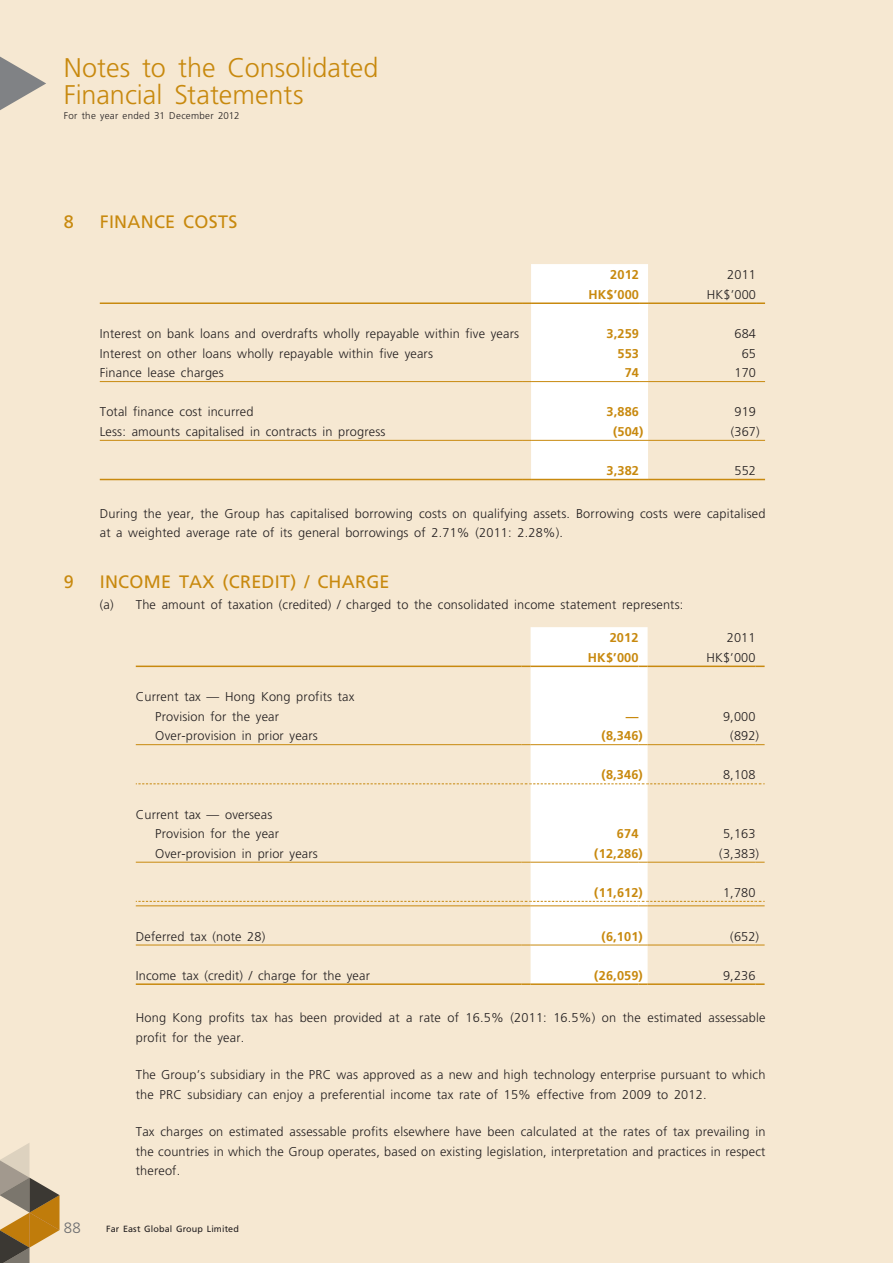
<style>
.page{position:relative;width:893px;height:1263px;background:#f6e8d2}
.page>*{position:absolute;margin:0;border:0;box-sizing:border-box;transform-origin:0 0}
.t1{font:300 27px/27px "Frutiger LT Std";color:#c8890e}
._03_H1{font:18px "Frutiger LT Std";letter-spacing:.015em;color:#c8890e}
.t2{font:300 15px "Frutiger LT Std";color:#6c6d70}
._13_____P4{font:300 12.75px/19.5px "Frutiger LT Std";letter-spacing:.015em;color:#231f20}
._15_Table_Stub{font:300 12.75px "Frutiger LT Std";letter-spacing:.015em;color:#231f20}
._12___P2{font:300 12.75px/19.5px "Frutiger LT Std";letter-spacing:.015em;color:#231f20}
._31_table_tab_6pt{font:700 12.75px "Frutiger LT Std";letter-spacing:.015em;color:#c8890e}
._31_table_tab_6pt-2{font:300 12.75px "Frutiger LT Std";letter-spacing:.015em;color:#231f20}
._08____IN2{font:300 12.75px "Frutiger LT Std";letter-spacing:.015em;color:#231f20}
.t3{font:300 9.75px "Frutiger LT Std";letter-spacing:.03em;color:#231f20}
.t4{font:9px "Frutiger LT Std";letter-spacing:.015em;color:#231f20}
.s1{font-style:italic}
</style>
<div class="page">
<svg style="left:0;top:1143px;width:60px;height:120px"></svg>
<svg style="left:0;top:57px;width:46px;height:53px"></svg>
<hr style="left:100px;top:302px;width:422px;height:2px;background:#c8890e">
<hr style="left:648px;top:302px;width:108px;height:2px;background:#c8890e">
<svg style="left:756px;top:302px;width:9px;height:2px"></svg>
<hr style="left:100px;top:381px;width:422px;height:1px;background:#c8890e">
<hr style="left:648px;top:381px;width:108px;height:1px;background:#c8890e">
<hr style="left:100px;top:440px;width:422px;height:1px;background:#c8890e">
<hr style="left:648px;top:440px;width:108px;height:1px;background:#c8890e">
<hr style="left:100px;top:479px;width:422px;height:1px;background:#c8890e">
<svg style="left:522px;top:264px;width:126px;height:216px;background:#fcfaf5"></svg>
<hr style="left:648px;top:479px;width:108px;height:1px;background:#c8890e">
<svg style="left:136px;top:627px;width:629px;height:358px"></svg>
<h1 class="t1" style="left:64px;top:55px;width:316px">Notes to the Consolidated<br>Financial Statements</h1>
<p class="t3" style="left:64px;top:110px;width:177px">For the year ended 31 December 2012</p>
<p class="_03_H1" style="left:64px;top:211px;width:12px">8</p>
<p class="_03_H1" style="left:100px;top:211px;width:139px">FINANCE COSTS</p>
<p class="_31_table_tab_6pt" style="left:610px;top:267px;width:30px">2012</p>
<p class="_31_table_tab_6pt-2" style="left:727px;top:268px;width:30px">2011</p>
<p class="_31_table_tab_6pt" style="left:588px;top:287px;width:52px">HK$’000</p>
<p class="_31_table_tab_6pt-2" style="left:707px;top:287px;width:51px">HK$’000</p>
<p class="_15_Table_Stub" style="left:100px;top:326px;width:421px">Interest on bank loans and overdrafts wholly repayable within five years</p>
<p class="_31_table_tab_6pt" style="left:606px;top:326px;width:34px">3,259</p>
<p class="_31_table_tab_6pt-2" style="left:734px;top:326px;width:23px">684</p>
<p class="_15_Table_Stub" style="left:100px;top:346px;width:335px">Interest on other loans wholly repayable within five years</p>
<p class="_31_table_tab_6pt" style="left:617px;top:346px;width:23px">553</p>
<p class="_31_table_tab_6pt-2" style="left:742px;top:346px;width:16px">65</p>
<p class="_15_Table_Stub" style="left:100px;top:365px;width:125px">Finance lease charges</p>
<p class="_31_table_tab_6pt" style="left:625px;top:365px;width:16px">74</p>
<p class="_31_table_tab_6pt-2" style="left:734px;top:365px;width:23px">170</p>
<p class="_15_Table_Stub" style="left:100px;top:405px;width:155px">Total finance cost incurred</p>
<p class="_31_table_tab_6pt" style="left:606px;top:404px;width:34px">3,886</p>
<p class="_31_table_tab_6pt-2" style="left:734px;top:405px;width:23px">919</p>
<p class="_15_Table_Stub" style="left:100px;top:424px;width:287px">Less: amounts capitalised in contracts in progress</p>
<p class="_31_table_tab_6pt" style="left:613px;top:424px;width:32px">(504)</p>
<p class="_31_table_tab_6pt-2" style="left:731px;top:424px;width:30px">(367)</p>
<p class="_31_table_tab_6pt" style="left:606px;top:463px;width:34px">3,382</p>
<p class="_31_table_tab_6pt-2" style="left:734px;top:463px;width:23px">552</p>
<p class="_12___P2" style="left:100px;top:504px;width:667px">During the year, the Group has capitalised borrowing costs on qualifying assets. Borrowing costs were capitalised at a weighted average rate of its general borrowings of 2.71% (2011: 2.28%).</p>
<p class="_03_H1" style="left:64px;top:571px;width:12px">9</p>
<p class="_03_H1" style="left:100px;top:571px;width:291px">INCOME TAX (CREDIT) / CHARGE</p>
<p class="_08____IN2" style="left:100px;top:597px;width:585px">(a) The amount of taxation (credited) / charged to the consolidated income statement represents:</p>
<p class="_31_table_tab_6pt" style="left:610px;top:630px;width:30px">2012</p>
<p class="_31_table_tab_6pt-2" style="left:727px;top:631px;width:30px">2011</p>
<p class="_31_table_tab_6pt" style="left:588px;top:650px;width:52px">HK$’000</p>
<p class="_31_table_tab_6pt-2" style="left:706px;top:650px;width:51px">HK$’000</p>
<p class="_15_Table_Stub" style="left:136px;top:689px;width:220px">Current tax — Hong Kong profits tax</p>
<p class="_15_Table_Stub" style="left:155px;top:709px;width:125px">Provision for the year</p>
<p class="_31_table_tab_6pt" style="left:626px;top:709px;width:14px">—</p>
<p class="_31_table_tab_6pt-2" style="left:723px;top:709px;width:34px">9,000</p>
<p class="_15_Table_Stub" style="left:155px;top:728px;width:164px">Over-provision in prior years</p>
<p class="_31_table_tab_6pt" style="left:602px;top:728px;width:43px">(8,346)</p>
<p class="_31_table_tab_6pt-2" style="left:730px;top:728px;width:30px">(892)</p>
<p class="_31_table_tab_6pt" style="left:602px;top:767px;width:43px">(8,346)</p>
<p class="_31_table_tab_6pt-2" style="left:723px;top:768px;width:34px">8,108</p>
<p class="_15_Table_Stub" style="left:136px;top:807px;width:138px">Current tax — overseas</p>
<p class="_15_Table_Stub" style="left:155px;top:826px;width:125px">Provision for the year</p>
<p class="_31_table_tab_6pt" style="left:617px;top:826px;width:23px">674</p>
<p class="_31_table_tab_6pt-2" style="left:723px;top:826px;width:34px">5,163</p>
<p class="_15_Table_Stub" style="left:155px;top:846px;width:164px">Over-provision in prior years</p>
<p class="_31_table_tab_6pt" style="left:594px;top:846px;width:50px">(12,286)</p>
<p class="_31_table_tab_6pt-2" style="left:719px;top:846px;width:41px">(3,383)</p>
<p class="_31_table_tab_6pt" style="left:594px;top:885px;width:50px">(11,612)</p>
<p class="_31_table_tab_6pt-2" style="left:723px;top:885px;width:34px">1,780</p>
<p class="_15_Table_Stub" style="left:136px;top:929px;width:131px">Deferred tax (note 28)</p>
<p class="_31_table_tab_6pt" style="left:602px;top:928px;width:43px">(6,101)</p>
<p class="_31_table_tab_6pt-2" style="left:730px;top:929px;width:30px">(652)</p>
<p class="_15_Table_Stub" style="left:136px;top:968px;width:236px">Income tax (credit) / charge for the year</p>
<p class="_31_table_tab_6pt" style="left:594px;top:968px;width:50px">(26,059)</p>
<p class="_31_table_tab_6pt-2" style="left:723px;top:968px;width:34px">9,236</p>
<p class="_13_____P4" style="left:136px;top:1008px;width:631px">Hong Kong profits tax has been provided at a rate of 16.5% (2011: 16.5%) on the estimated assessable profit for the year.</p>
<p class="_13_____P4" style="left:136px;top:1065px;width:631px">The Group’s subsidiary in the PRC was approved as a new and high technology enterprise pursuant to which the PRC subsidiary can enjoy a preferential income tax rate of 15% effective from 2009 to 2012.</p>
<p class="_13_____P4" style="left:136px;top:1122px;width:631px;text-align:justify">Tax charge<span class="s1">s</span> on estimated assessable profits elsewhere have been calculated at the rates of tax prevailing in the countries in which the Group operates, based on existing legislation, interpretation and practices in respect thereof.</p>
<p class="t2" style="left:64px;top:1220px;width:19px">88</p>
<p class="t4" style="left:106px;top:1223px;width:134px">Far East Global Group Limited</p>
</div>
